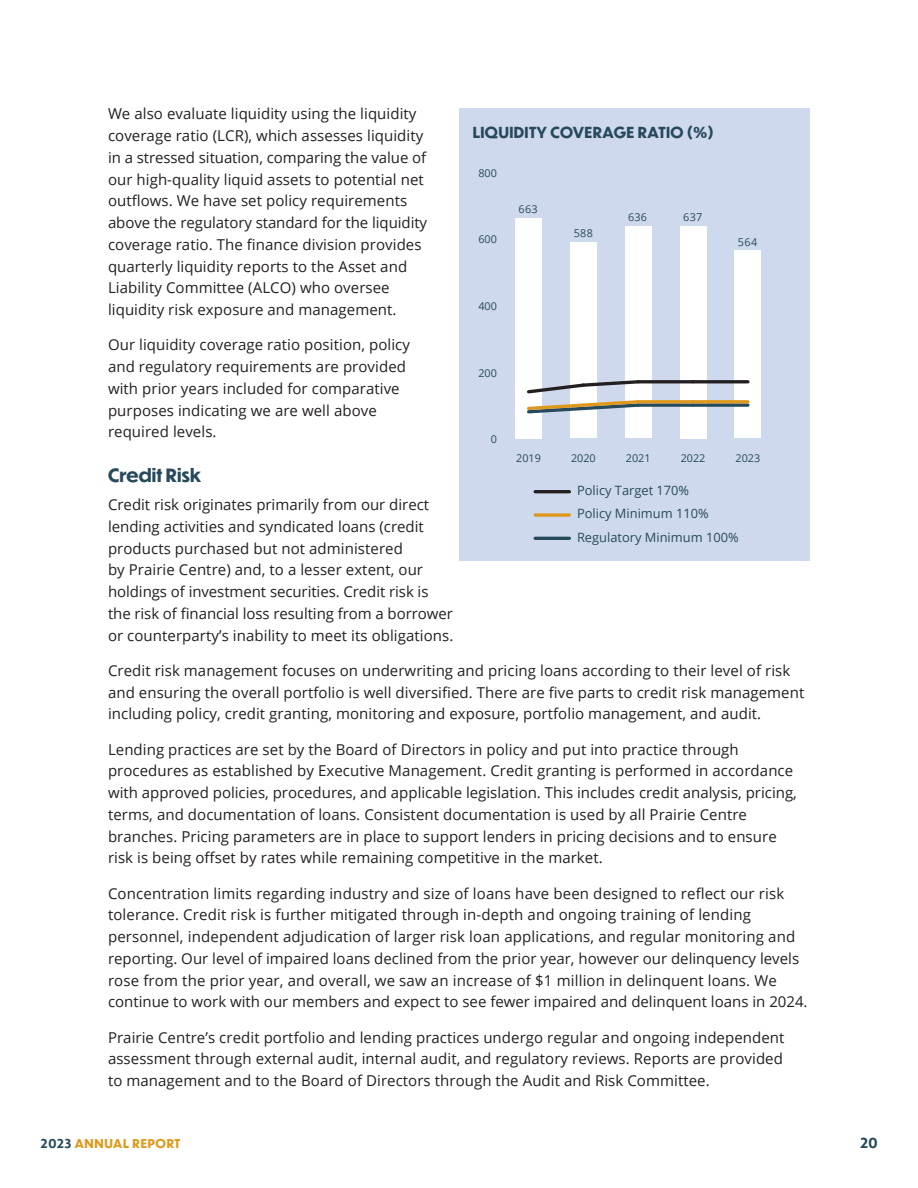
<style>
.page{position:relative;width:918px;height:1188px;background:#fff}
.page>*{position:absolute;margin:0;border:0;box-sizing:border-box;transform-origin:0 0}
.t1{font:700 18px "Dunbar Tall";letter-spacing:.01em;color:#264a5c}
.t2{font:15px/21.8px "Open Sans";letter-spacing:.005em;color:#231f20}
.t3{font:700 15px "Dunbar Tall";letter-spacing:.025em;color:#264a5c}
.t4{font:700 13.5px "Dunbar Tall";color:#264a5c}
.t5{font:12.9px/23.2px "Open Sans";color:#264a5c}
.t6{font:700 12px "Dunbar Tall";letter-spacing:.06em;color:#de991c}
.t7{font:10.8px "Open Sans";color:#264a5c}
.s1{color:#264a5c}
</style>
<div class="page">
<div style="left:459px;top:108px;width:351px;height:452px;background:#cfd9ed"></div>
<div style="left:515px;top:218px;width:27px;height:220px;background:#fff"></div>
<div style="left:570px;top:243px;width:27px;height:195px;background:#fff"></div>
<div style="left:625px;top:227px;width:27px;height:211px;background:#fff"></div>
<div style="left:680px;top:226px;width:27px;height:212px;background:#fff"></div>
<div style="left:735px;top:251px;width:26px;height:187px;background:#fff"></div>
<hr style="left:535px;top:537px;width:34px;height:3px;background:#264a5c">
<svg style="left:642px;top:403px;width:51px;height:4px"></svg>
<svg style="left:693px;top:403px;width:55px;height:4px"></svg>
<hr style="left:535px;top:490px;width:34px;height:3px;background:#231f20">
<hr style="left:638px;top:380px;width:55px;height:3px;background:#231f20">
<hr style="left:693px;top:380px;width:55px;height:3px;background:#231f20">
<svg style="left:535px;top:513px;width:34px;height:4px"></svg>
<svg style="left:527px;top:380px;width:115px;height:34px"></svg>
<hr style="left:638px;top:400px;width:55px;height:3px;background:#de991c">
<hr style="left:693px;top:400px;width:55px;height:3px;background:#de991c">
<p class="t2" style="left:108px;top:103px;width:321px">We also evaluate liquidity using the liquidity coverage ratio (LCR), which assesses liquidity in a stressed situation, comparing the value of our high-quality liquid assets to potential net outflows. We have set policy requirements above the regulatory standard for the liquidity coverage ratio. The finance division provides quarterly liquidity reports to the Asset and Liability Committee (ALCO) who oversee liquidity risk exposure and management.</p>
<p class="t2" style="left:108px;top:334px;width:304px">Our liquidity coverage ratio position, policy and regulatory requirements are provided with prior years included for comparative purposes indicating we are well above required levels.</p>
<p class="t1" style="left:108px;top:462px;width:95px">Credit Risk</p>
<p class="t2" style="left:108px;top:494px;width:347px">Credit risk originates primarily from our direct lending activities and syndicated loans (credit products purchased but not administered<br>by Prairie Centre) and, to a lesser extent, our holdings of investment securities. Credit risk is the risk of financial loss resulting from a borrower or counterparty’s inability to meet its obligations.</p>
<p class="t2" style="left:108px;top:659px;width:698px">Credit risk management focuses on underwriting and pricing loans according to their level of risk and ensuring the overall portfolio is well diversified. There are five parts to credit risk management including policy, credit granting, monitoring and exposure, portfolio management, and audit.</p>
<p class="t2" style="left:108px;top:738px;width:690px">Lending practices are set by the Board of Directors in policy and put into practice through procedures as established by Executive Management. Credit granting is performed in accordance with approved policies, procedures, and applicable legislation. This includes credit analysis, pricing, terms, and documentation of loans. Consistent documentation is used by all Prairie Centre branches. Pricing parameters are in place to support lenders in pricing decisions and to ensure risk is being offset by rates while remaining competitive in the market.</p>
<p class="t2" style="left:108px;top:882px;width:701px">Concentration limits regarding industry and size of loans have been designed to reflect our risk tolerance. Credit risk is further mitigated through in-depth and ongoing training of lending personnel, independent adjudication of larger risk loan applications, and regular monitoring and reporting. Our level of impaired loans declined from the prior year, however our delinquency levels rose from the prior year, and overall, we saw an increase of $1 million in delinquent loans. We continue to work with our members and expect to see fewer impaired and delinquent loans in 2024.</p>
<p class="t2" style="left:108px;top:1026px;width:678px;text-align:justify">Prairie Centre’s credit portfolio and lending practices undergo regular and ongoing independent assessment through external audit, internal audit, and regulatory reviews. Reports are provided to management and to the Board of Directors through the Audit and Risk Committee.</p>
<p class="t3" style="left:473px;top:121px;width:242px">LIQUIDITY COVERAGE RATIO (%)</p>
<p class="t7" style="left:478px;top:165px;width:20px">800</p>
<p class="t7" style="left:519px;top:202px;width:21px">663</p>
<p class="t7" style="left:628px;top:210px;width:21px">636</p>
<p class="t7" style="left:683px;top:210px;width:20px">637</p>
<p class="t7" style="left:574px;top:226px;width:21px">588</p>
<p class="t7" style="left:478px;top:232px;width:20px">600</p>
<p class="t7" style="left:738px;top:235px;width:21px">564</p>
<p class="t7" style="left:478px;top:299px;width:20px">400</p>
<p class="t7" style="left:478px;top:365px;width:20px">200</p>
<p class="t7" style="left:491px;top:432px;width:8px">0</p>
<p class="t7" style="left:516px;top:451px;width:26px">2019</p>
<p class="t7" style="left:571px;top:451px;width:26px">2020</p>
<p class="t7" style="left:626px;top:451px;width:26px">2021</p>
<p class="t7" style="left:681px;top:451px;width:26px">2022</p>
<p class="t7" style="left:736px;top:451px;width:26px">2023</p>
<p class="t5" style="left:577px;top:478px;width:133px">Policy Target 170%<br>Policy Minimum 110%</p>
<p class="t5" style="left:577px;top:525px;width:163px">Regulatory Minimum 100%</p>
<p class="t6" style="left:40px;top:1134px;width:141px"><span class="s1">2023</span> ANNUAL REPORT</p>
<p class="t4" style="left:860px;top:1133px;width:19px">20</p>
</div>
